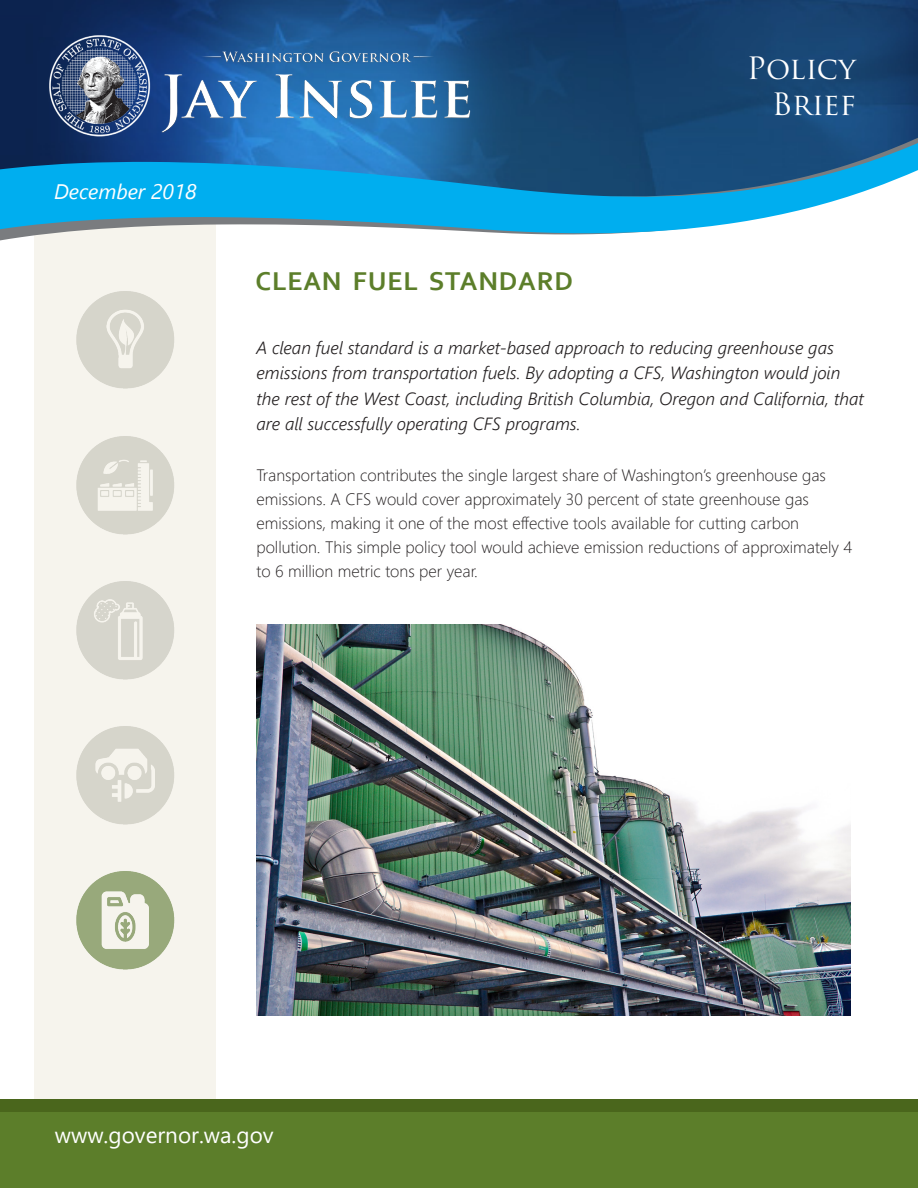
<style>
.page{position:relative;width:918px;height:1188px;background:#fff}
.page>*{position:absolute;margin:0;border:0;box-sizing:border-box;transform-origin:0 0}
.t1{font:30px "Trajan Pro";color:#fff}
.main_title{font:700 27px "Corbel";letter-spacing:.03em;color:#5c7e2a}
.t2{font:22.5px "Segoe UI";color:#fff}
.t3{font:italic 21px "Segoe UI";color:#fff}
.first_paragraph_in_b{font:italic 300 17.7px/25.5px "Segoe UI";color:#231f20}
.body_text{font:300 16.5px/24px "Segoe UI";color:#231f20}
</style>
<div class="page">
<div style="left:35px;top:216px;width:181px;height:932px;background:#f6f4ed"></div>
<img style="left:0;top:0;width:918px;height:138px">
<img style="left:39px;top:31px;width:642px;height:107px">
<svg style="left:0;top:138px;width:918px;height:102px"></svg>
<svg style="left:0;top:143px;width:918px;height:90px;background:#2a93c5"></svg>
<div style="left:0;top:1099px;width:918px;height:62px;background:#4a661c"></div>
<div style="left:0;top:1112px;width:918px;height:76px;background:#5c7e2a"></div>
<img style="left:256px;top:624px;width:594px;height:392px">
<img style="left:76px;top:291px;width:98px;height:98px">
<img style="left:76px;top:436px;width:98px;height:99px">
<img style="left:76px;top:581px;width:98px;height:99px">
<img style="left:76px;top:726px;width:98px;height:99px">
<img style="left:76px;top:871px;width:99px;height:99px">
<p class="t3" style="left:54px;top:175px;width:144px">December 2018</p>
<p class="main_title" style="left:255px;top:264px;width:319px">CLEAN FUEL STANDARD</p>
<p class="t1" style="left:747px;top:49px;width:110px">Policy</p>
<p class="t1" style="left:772px;top:85px;width:85px">Brief</p>
<p class="first_paragraph_in_b" style="left:256px;top:333px;width:609px">A clean fuel standard is a market-based approach to reducing greenhouse gas emissions from transportation fuels. By adopting a CFS, Washington would join the rest of the West Coast, including British Columbia, Oregon and California, that are all successfully operating CFS programs.</p>
<p class="body_text" style="left:256px;top:463px;width:597px">Transportation contributes the single largest share of Washington’s greenhouse gas emissions. A CFS would cover approximately 30 percent of state greenhouse gas emissions, making it one of the most effective tools available for cutting carbon pollution. This simple policy tool would achieve emission reductions of approximately 4 to 6 million metric tons per year.</p>
<p class="t2" style="left:55px;top:1117px;width:220px">www.governor.wa.gov</p>
</div>
